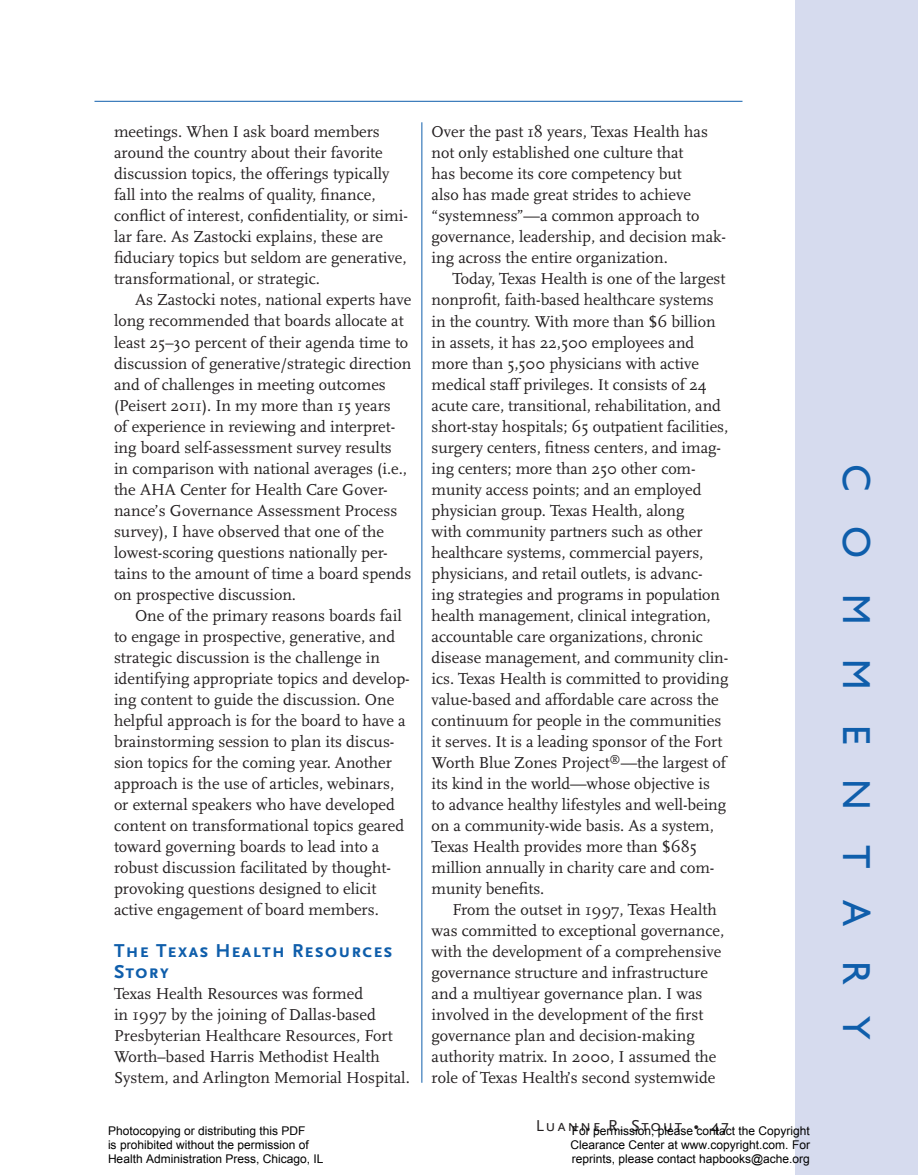
<style>
.page{position:relative;width:918px;height:1175px;background:#fff}
.page>*{position:absolute;margin:0;border:0;box-sizing:border-box;transform-origin:0 0}
.t1{font:39px "Gill Sans";letter-spacing:.9em;color:#0f5eab}
.t2{font:700 19.5px/21px "Scala Sans Caps";letter-spacing:.05em;color:#0f5eab}
.t3{font:16.5px/21px "Scala";color:#231f20}
.t4{font:16.5px "Scala Sans Caps";letter-spacing:.1em;color:#231f20}
.t5{font:12px/14.4px "Arial";color:#000}
</style>
<div class="page">
<hr style="left:94px;top:101px;width:648px;height:1px;background:#0f5eab">
<div style="left:795px;top:0;width:123px;height:1174px;background:#d6dbee"></div>
<hr style="left:422px;top:122px;width:1px;height:960px;background:#0f5eab">
<p class="t3" style="left:114px;top:122px;width:295px">meetings. When I ask board members around the country about their favorite discussion topics, the offerings typically fall into the realms of quality, finance, conflict of interest, confidentiality, or simi&shy;lar fare. As Zastocki explains, these are fiduciary topics but seldom are generative, transformational, or strategic.</p>
<p class="t3" style="left:114px;top:290px;width:299px;text-indent:21px">As Zastocki notes, national experts have long recommended that boards allocate at least 25–30 percent of their agenda time to discussion of generative/strategic direction and of challenges in meeting outcomes (Peisert 2011). In my more than 15 years<br>of experience in reviewing and interpret&shy;ing board self-assessment survey results<br>in comparison with national averages (i.e., the AHA Center for Health Care Gover&shy;nance’s Governance Assessment Process survey), I have observed that one of the lowest-scoring questions nationally per&shy;tains to the amount of time a board spends on prospective discussion.</p>
<p class="t3" style="left:114px;top:605px;width:297px;text-indent:21px">One of the primary reasons boards fail to engage in prospective, generative, and strategic discussion is the challenge in identifying appropriate topics and develop&shy;ing content to guide the discussion. One helpful approach is for the board to have a brainstorming session to plan its discus&shy;sion topics for the coming year. Another approach is the use of articles, webinars, or external speakers who have developed content on transformational topics geared toward governing boards to lead into a robust discussion facilitated by thought&shy;provoking questions designed to elicit active engagement of board members.</p>
<p class="t2" style="left:114px;top:940px;width:280px">The Texas Health Resources<br>Story</p>
<p class="t3" style="left:114px;top:983px;width:297px">Texas Health Resources was formed<br>in 1997 by the joining of Dallas-based Presbyterian Healthcare Resources, Fort Worth–based Harris Methodist Health System, and Arlington Memorial Hospital.</p>
<p class="t3" style="left:432px;top:122px;width:296px">Over the past 18 years, Texas Health has not only established one culture that<br>has become its core competency but<br>also has made great strides to achieve “systemness”—a common approach to governance, leadership, and decision mak&shy;ing across the entire organization.</p>
<p class="t3" style="left:432px;top:269px;width:298px;text-indent:21px">Today, Texas Health is one of the largest nonprofit, faith-based healthcare systems in the country. With more than $6 billion in assets, it has 22,500 employees and more than 5,500 physicians with active medical staff privileges. It consists of 24 acute care, transitional, rehabilitation, and short-stay hospitals; 65 outpatient facilities, surgery centers, fitness centers, and imag&shy;ing centers; more than 250 other com&shy;munity access points; and an employed physician group. Texas Health, along<br>with community partners such as other healthcare systems, commercial payers, physicians, and retail outlets, is advanc&shy;ing strategies and programs in population health management, clinical integration, accountable care organizations, chronic disease management, and community clin&shy;ics. Texas Health is committed to providing value-based and affordable care across the continuum for people in the communities it serves. It is a leading sponsor of the Fort Worth Blue Zones Project<sup>®</sup>—the largest of its kind in the world—whose objective is<br>to advance healthy lifestyles and well-being on a community-wide basis. As a system, Texas Health provides more than $685 million annually in charity care and com&shy;munity benefits.</p>
<p class="t3" style="left:432px;top:899px;width:294px;text-indent:21px">From the outset in 1997, Texas Health was committed to exceptional governance, with the development of a comprehensive governance structure and infrastructure and a multiyear governance plan. I was involved in the development of the first governance plan and decision-making authority matrix. In 2000, I assumed the role of Texas Health’s second systemwide</p>
<p class="t4" style="left:536px;top:1116px;width:195px">Luanne R. Stout • 47</p>
<p class="t5" style="left:108px;top:1123px;width:217px">Photocopying or distributing this PDF<br>is prohibited without the permission of<br>Health Administration Press, Chicago, IL</p>
<p class="t5" style="left:571px;top:1123px;width:241px;text-align:justify">For permission, please contact the Copyright Clearance Center at www.copyright.com. For reprints, please contact hapbooks@ache.org</p>
<h1 class="t1" style="left:879px;top:463px;width:577px;rotate:90deg">COMMENTARY</h1>
</div>
